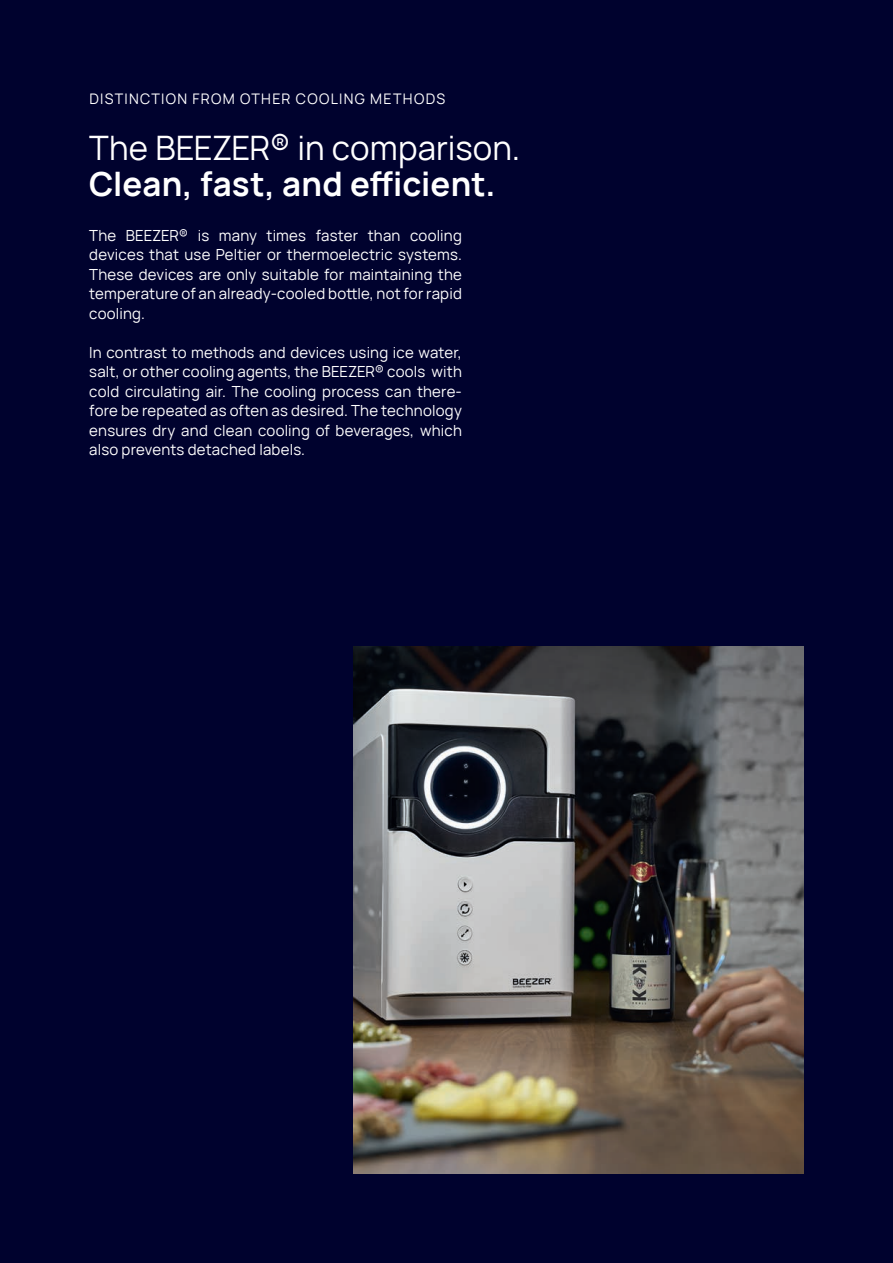
<style>
.page{position:relative;width:893px;height:1263px;background:#00022e}
.page>*{position:absolute;margin:0;border:0;box-sizing:border-box;transform-origin:0 0}
.t1{font:700 33px "Manrope";letter-spacing:.005em;color:#fff}
.t2{font:33px "Manrope";color:#fff}
.t3{font:15px/19.5px "Manrope";letter-spacing:.01em;color:#fff;text-align:justify}
.t4{font:14.25px "Manrope";letter-spacing:.09em;color:#fff}
</style>
<div class="page">
<img style="left:353px;top:646px;width:451px;height:528px">
<p class="t4" style="left:90px;top:89px;width:357px">DISTINCTION FROM OTHER COOLING METHODS</p>
<h1 class="t2" style="left:89px;top:123px;width:432px">The BEEZER® in comparison.</h1>
<h1 class="t1" style="left:89px;top:156px;width:408px">Clean, fast, and efficient.</h1>
<p class="t3" style="left:89px;top:225px;width:374px">The BEEZER® is many times faster than cooling devices that use Peltier or thermoelectric systems.<br>These devices are only suitable for maintaining the temperature of an already-cooled bottle, not for rapid cooling.</p>
<p class="t3" style="left:89px;top:342px;width:374px">In contrast to methods and devices using ice water, salt, or other cooling agents, the BEEZER® cools with cold circulating air. The cooling process can there&shy;fore be repeated as often as desired. The technology ensures dry and clean cooling of beverages, which also prevents detached labels.</p>
</div>
